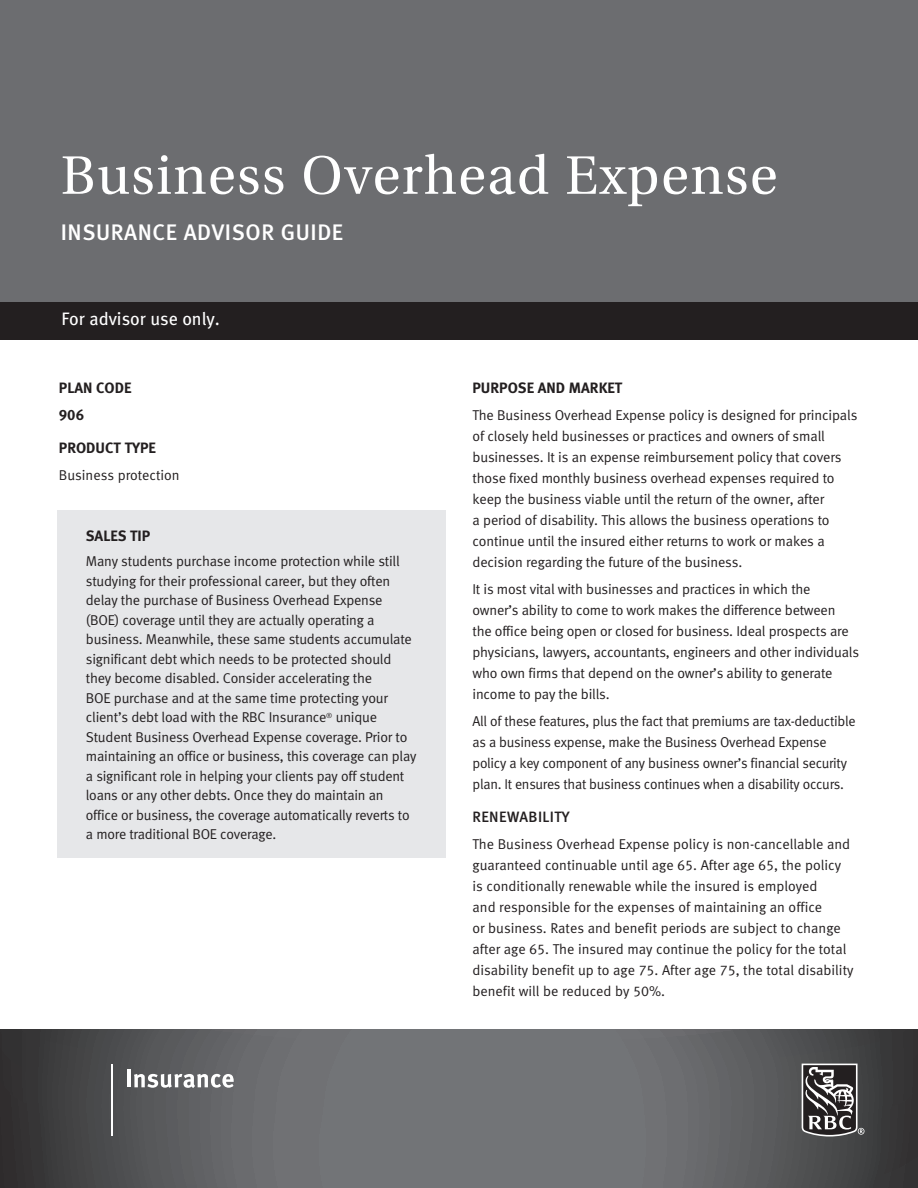
<style>
.page{position:relative;width:918px;height:1188px;background:#fff}
.page>*{position:absolute;margin:0;border:0;box-sizing:border-box;transform-origin:0 0}
.t1{font:54px "Utopia";letter-spacing:.025em;color:#fff}
.t2{font:22.5px "Meta Medium LF";letter-spacing:.025em;color:#fff}
.t3{font:18px "Meta Book LF";color:#fff}
.t4{font:15px/27px "Meta Bold LF";color:#231f20}
.t5{font:15px "Meta Medium LF";letter-spacing:.025em;color:#231f20}
.t6{font:14.25px/21px "Meta Normal LF";letter-spacing:-.015em;color:#231f20}
</style>
<div class="page">
<div style="left:0;top:0;width:918px;height:302px;background:#6c6d70"></div>
<div style="left:0;top:302px;width:918px;height:38px;background:#231f20"></div>
<div style="left:57px;top:511px;width:389px;height:347px;background:#e6e7e9"></div>
<svg style="left:0;top:1030px;width:918px;height:158px;background:#5f6063"></svg>
<svg style="left:802px;top:1064px;width:63px;height:73px"></svg>
<hr style="left:112px;top:1064px;width:1px;height:72px;background:#fff">
<hr style="left:127px;top:1070px;width:4px;height:17px;background:#fff">
<svg style="left:134px;top:1074px;width:100px;height:14px"></svg>
<h1 class="t1" style="left:61px;top:146px;width:718px">Business Overhead Expense</h1>
<h2 class="t2" style="left:61px;top:219px;width:284px">INSURANCE ADVISOR GUIDE</h2>
<p class="t3" style="left:62px;top:308px;width:160px">For advisor use only.</p>
<p class="t4" style="left:59px;top:374px;width:74px">PLAN CODE<br>906</p>
<p class="t4" style="left:59px;top:434px;width:99px">PRODUCT TYPE</p>
<p class="t6" style="left:59px;top:464px;width:122px">Business protection</p>
<p class="t4" style="left:86px;top:522px;width:66px">SALES TIP</p>
<p class="t6" style="left:86px;top:552px;width:332px;line-height:19.5px">Many students purchase income protection while still studying for their professional career, but they often delay the purchase of Business Overhead Expense (BOE) coverage until they are actually operating a business. Meanwhile, these same students accumulate significant debt which needs to be protected should they become disabled. Consider accelerating the<br>BOE purchase and at the same time protecting your client’s debt load with the RBC Insurance<sup>®</sup> unique Student Business Overhead Expense coverage. Prior to maintaining an office or business, this coverage can play a significant role in helping your clients pay off student loans or any other debts. Once they do maintain an office or business, the coverage automatically reverts to a more traditional BOE coverage.</p>
<p class="t4" style="left:472px;top:374px;width:151px">PURPOSE AND MARKET</p>
<p class="t6" style="left:472px;top:404px;width:386px">The Business Overhead Expense policy is designed for principals of closely held businesses or practices and owners of small businesses. It is an expense reimbursement policy that covers those fixed monthly business overhead expenses required to keep the business viable until the return of the owner, after<br>a period of disability. This allows the business operations to continue until the insured either returns to work or makes a decision regarding the future of the business.</p>
<p class="t6" style="left:472px;top:578px;width:388px">It is most vital with businesses and practices in which the owner’s ability to come to work makes the difference between<br>the office being open or closed for business. Ideal prospects are physicians, lawyers, accountants, engineers and other individuals who own firms that depend on the owner’s ability to generate income to pay the bills.</p>
<p class="t6" style="left:472px;top:710px;width:385px">All of these features, plus the fact that premiums are tax-deductible as a business expense, make the Business Overhead Expense policy a key component of any business owner’s financial security plan. It ensures that business continues when a disability occurs.</p>
<p class="t5" style="left:472px;top:808px;width:99px">RENEWABILITY</p>
<p class="t6" style="left:472px;top:833px;width:383px">The Business Overhead Expense policy is non-cancellable and guaranteed continuable until age 65. After age 65, the policy is conditionally renewable while the insured is employed<br>and responsible for the expenses of maintaining an office<br>or business. Rates and benefit periods are subject to change after age 65. The insured may continue the policy for the total disability benefit up to age 75. After age 75, the total disability benefit will be reduced by 50%.</p>
</div>
